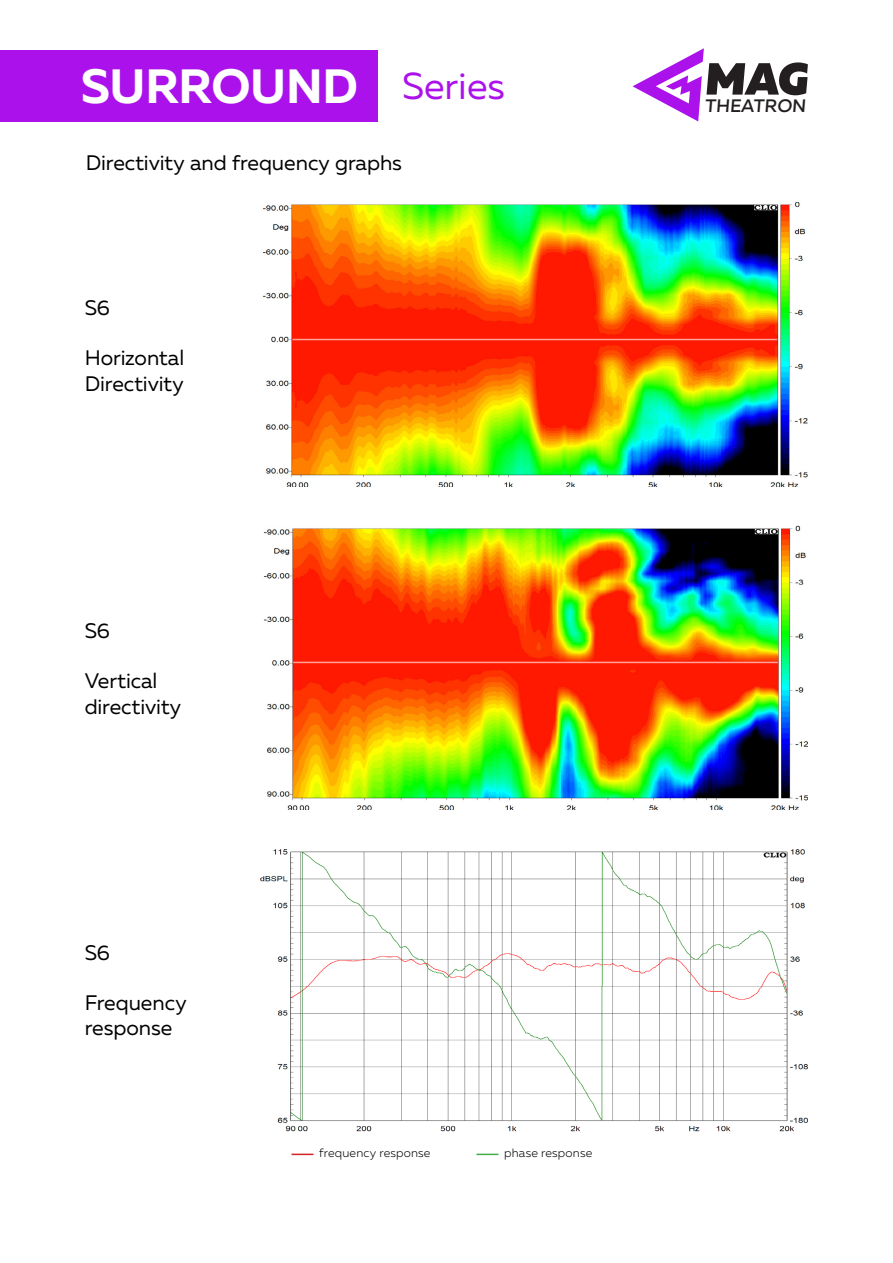
<style>
.page{position:relative;width:893px;height:1263px;background:#fff}
.page>*{position:absolute;margin:0;border:0;box-sizing:border-box;transform-origin:0 0}
.t1{font:700 48px "Muller";letter-spacing:-.005em;color:#fff}
.t2{font:37.5px "Muller";color:#ab12eb}
.t3{font:21px/25.2px "Muller";letter-spacing:-.005em;color:#000}
.t4{font:500 18px "Muller";color:#231f20}
.t5{font:300 12px "Muller";letter-spacing:.015em;color:#000}
</style>
<div class="page">
<svg style="left:633px;top:48px;width:175px;height:73px"></svg>
<div style="left:0;top:50px;width:377px;height:71px;background:#ab12eb"></div>
<hr style="left:291px;top:1153px;width:22px;height:2px;background:#d1232a">
<hr style="left:476px;top:1153px;width:22px;height:2px;background:#40ae49">
<img style="left:260px;top:849px;width:548px;height:282px">
<img style="left:263px;top:526px;width:545px;height:283px">
<hr style="left:293px;top:662px;width:485px;height:1px;background:#fff">
<img style="left:262px;top:203px;width:546px;height:283px">
<hr style="left:292px;top:339px;width:485px;height:1px;background:#fff">
<h1 class="t1" style="left:81px;top:56px;width:279px">SURROUND</h1>
<h2 class="t2" style="left:402px;top:63px;width:104px">Series</h2>
<p class="t3" style="left:86px;top:150px;width:318px">Directivity and frequency graphs</p>
<p class="t3" style="left:85px;top:295px;width:27px">S6</p>
<p class="t3" style="left:85px;top:345px;width:101px">Horizontal<br>Directivity</p>
<p class="t3" style="left:85px;top:618px;width:27px">S6</p>
<p class="t3" style="left:85px;top:668px;width:98px">Vertical directivity</p>
<p class="t3" style="left:85px;top:939px;width:27px">S6</p>
<p class="t3" style="left:85px;top:990px;width:103px">Frequency</p>
<p class="t3" style="left:85px;top:1015px;width:89px">response</p>
<p class="t5" style="left:319px;top:1146px;width:113px">frequency response</p>
<p class="t5" style="left:504px;top:1146px;width:90px">phase response</p>
<p class="t4" style="left:705px;top:94px;width:105px">THEATRON</p>
</div>
